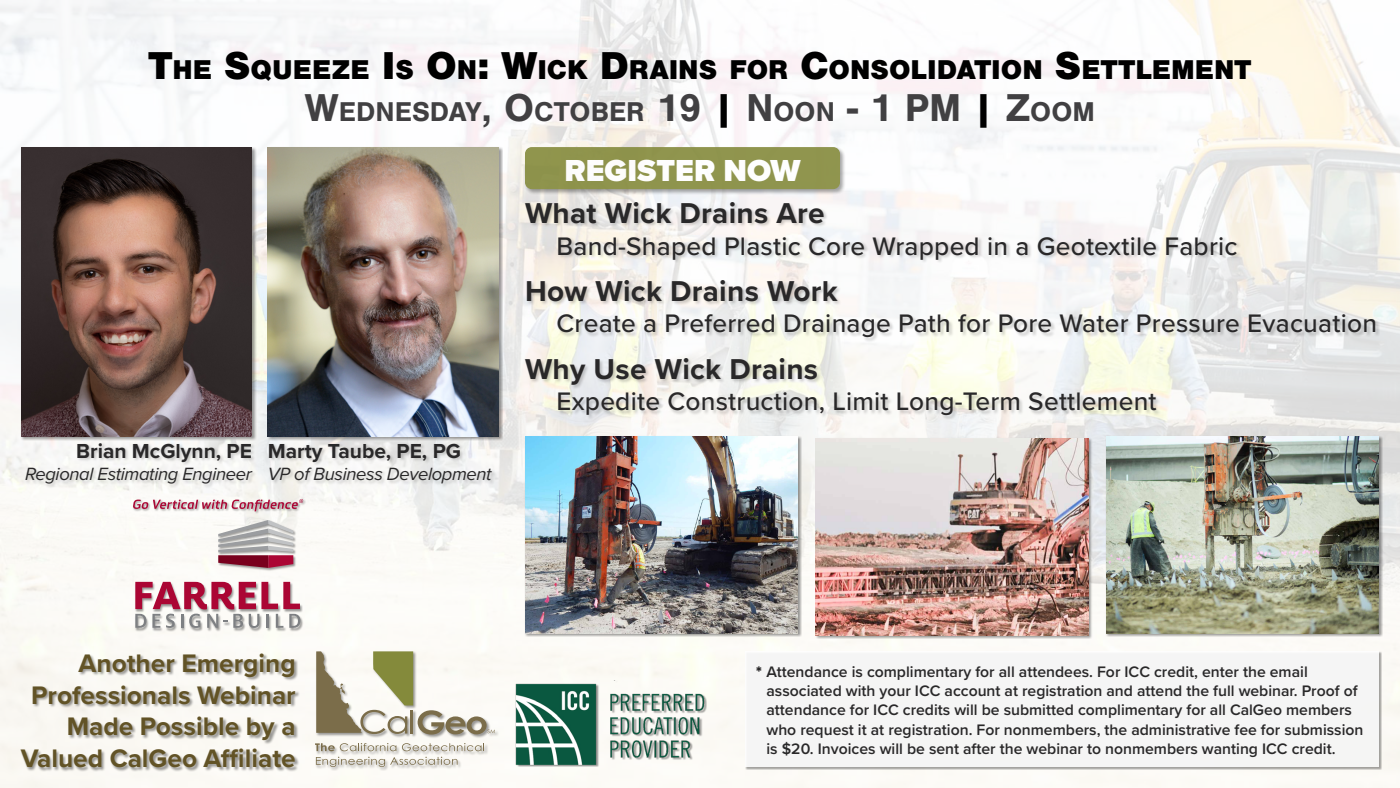
<style>
.page{position:relative;width:1400px;height:788px;background:#fff}
.page>*{position:absolute;margin:0;border:0;box-sizing:border-box;transform-origin:0 0}
.t1{font:900 31.5px "Proxima Nova";color:#fff}
.t2{font:700 29.75px "Proxima Nova";letter-spacing:.01em;color:#292829}
.t3{font:900 28.18px/42px "Nimbus San";color:#000}
.t4{font:500 26.25px "Proxima Nova";letter-spacing:.01em;color:#292829}
.t5{font:700 26.25px/31.6px "Proxima Nova";color:#625326;text-align:right}
.t6{font:700 21px "Proxima Nova";color:#292829}
.t7{font:italic 18.38px "Proxima Nova";letter-spacing:-.02em;color:#292829}
.t8{font:600 15.75px/19.2px "Proxima Nova";color:#292829}
.s1{font-size:40.25px}
.s2{font-weight:700;font-size:40.25px;color:#414042}
.s3{font-weight:700;color:#414042}
.s4{font-weight:700;font-size:40.25px}
.s5{font-weight:900}
</style>
<div class="page">
<img style="left:0;top:0;width:1400px;height:788px">
<div style="left:524px;top:201px;width:856px;height:219px;background:#000;opacity:.2"></div>
<div style="left:524px;top:146px;width:322px;height:49px;background:#000;opacity:.4"></div>
<div style="left:525px;top:147px;width:315px;height:42px;background:#8f944d;border-radius:7px"></div>
<div style="left:20px;top:146px;width:237px;height:294px;background:#000;opacity:.4"></div>
<img style="left:21px;top:147px;width:231px;height:289px">
<div style="left:524px;top:435px;width:278px;height:202px;background:#000;opacity:.4"></div>
<img style="left:525px;top:436px;width:273px;height:197px">
<div style="left:25px;top:442px;width:233px;height:46px;background:#000;opacity:.2"></div>
<div style="left:132px;top:498px;width:174px;height:133px;background:#000;opacity:.4"></div>
<svg style="left:218px;top:520px;width:75px;height:48px;background:#b99ca3"></svg>
<svg style="left:135px;top:581px;width:165px;height:47px"></svg>
<svg style="left:133px;top:499px;width:170px;height:12px"></svg>
<div style="left:267px;top:146px;width:236px;height:294px;background:#000;opacity:.4"></div>
<img style="left:268px;top:147px;width:231px;height:289px">
<div style="left:268px;top:442px;width:229px;height:46px;background:#000;opacity:.2"></div>
<div style="left:1105px;top:435px;width:278px;height:202px;background:#000;opacity:.4"></div>
<img style="left:1106px;top:436px;width:273px;height:197px">
<div style="left:20px;top:653px;width:280px;height:118px;background:#000;opacity:.4"></div>
<div style="left:314px;top:650px;width:185px;height:120px;background:#000;opacity:.4"></div>
<svg style="left:315px;top:743px;width:170px;height:23px"></svg>
<svg style="left:316px;top:651px;width:179px;height:83px"></svg>
<div style="left:516px;top:680px;width:191px;height:87px;background:#000;opacity:.4"></div>
<img style="left:514px;top:681px;width:193px;height:85px">
<div style="left:745px;top:650px;width:637px;height:119px;background:#000;opacity:.4"></div>
<div style="left:746px;top:651px;width:633px;height:115px;background:#f5f5f5"></div>
<div style="left:815px;top:437px;width:278px;height:202px;background:#000;opacity:.4"></div>
<img style="left:816px;top:438px;width:272px;height:197px">
<h3 class="t3" style="left:305px;top:49px;width:948px;text-indent:-156px"><span class="s1">T</span>HE <span class="s1">S</span>QUEEZE <span class="s1">I</span>S <span class="s1">O</span>N<span class="s1">: W</span>ICK <span class="s1">D</span>RAINS FOR <span class="s1">C</span>ONSOLIDATION <span class="s1">S</span>ETTLEMENT<br><span class="s2">W</span><span class="s3">EDNESDAY</span><span class="s2">, O</span><span class="s3">CTOBER</span> <span class="s2">19</span> <span class="s4">|</span> <span class="s2">N</span> <span class="s3">OON</span> <span class="s2">- 1 PM</span> <span class="s4">|</span> <span class="s2">Z</span><span class="s3">OOM</span></h3>
<h1 class="t1" style="left:564px;top:146px;width:238px">REGISTER NOW</h1>
<h3 class="t6" style="left:76px;top:435px;width:177px">Brian McGlynn, PE</h3>
<p class="t7" style="left:25px;top:460px;width:228px">Regional Estimating Engineer</p>
<h3 class="t6" style="left:268px;top:435px;width:195px">Marty Taube, PE, PG</h3>
<p class="t7" style="left:268px;top:460px;width:225px">VP of Business Development</p>
<h2 class="t2" style="left:525px;top:191px;width:301px">What Wick Drains Are</h2>
<h3 class="t4" style="left:556px;top:226px;width:683px">Band-Shaped Plastic Core Wrapped in a Geotextile Fabric</h3>
<h2 class="t2" style="left:525px;top:269px;width:314px">How Wick Drains Work</h2>
<h3 class="t4" style="left:556px;top:304px;width:822px">Create a Preferred Drainage Path for Pore Water Pressure Evacuation</h3>
<h2 class="t2" style="left:525px;top:346px;width:295px">Why Use Wick Drains</h2>
<h3 class="t4" style="left:556px;top:382px;width:602px">Expedite Construction, Limit Long-Term Settlement</h3>
<h3 class="t5" style="left:21px;top:647px;width:276px">Another Emerging<br>Professionals Webinar<br>Made Possible by a<br>Valued CalGeo Affiliate</h3>
<p class="t8" style="left:767px;top:661px;width:598px;text-indent:-11px"><span class="s5">*</span> Attendance is complimentary for all attendees. For ICC credit, enter the email associated with your ICC account at registration and attend the full webinar. Proof of attendance for ICC credits will be submitted complimentary for all CalGeo members who request it at registration. For nonmembers, the administrative fee for submission is $20. Invoices will be sent after the webinar to nonmembers wanting ICC credit.</p>
</div>
